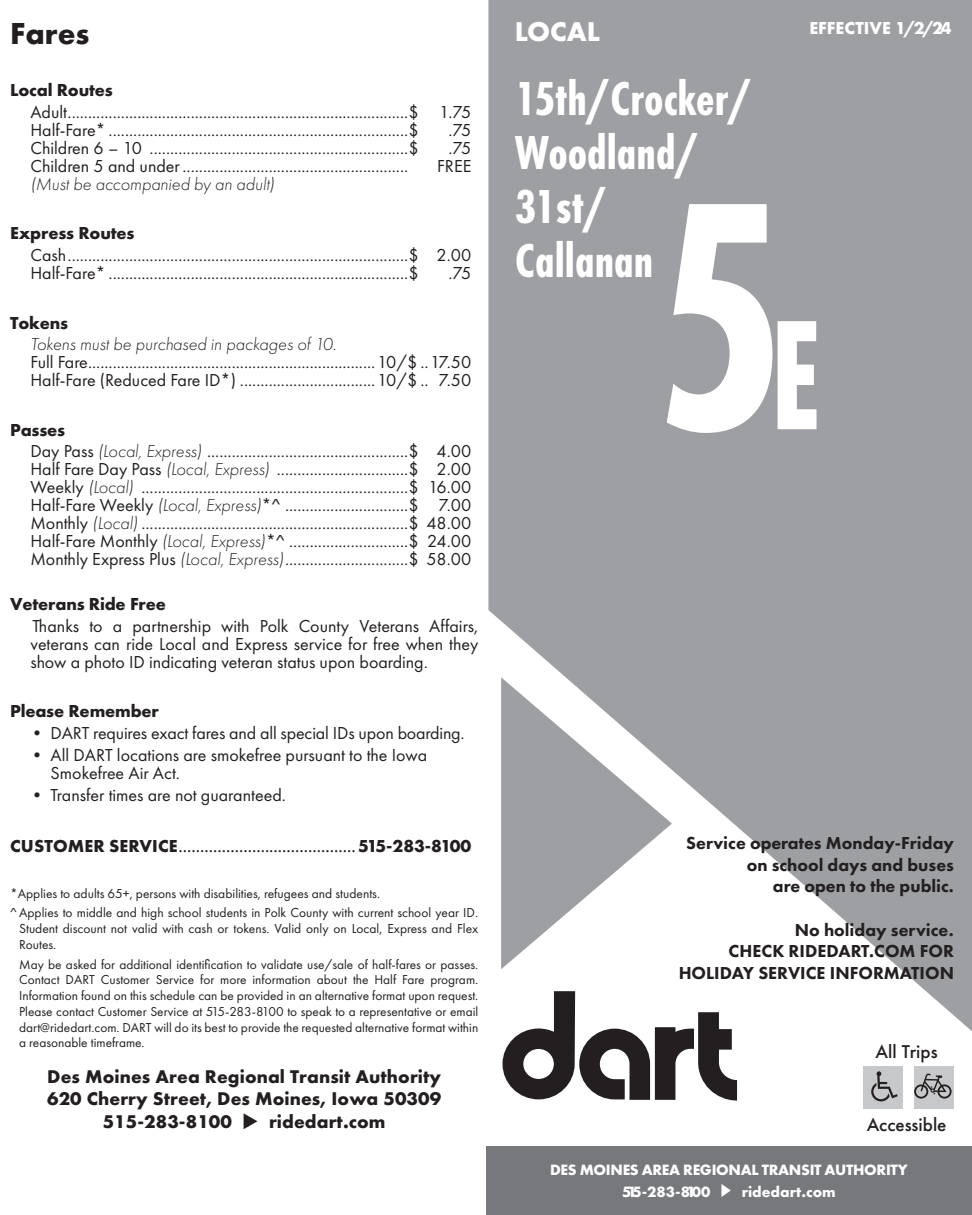
<style>
.page{position:relative;width:972px;height:1215px;background:#fff}
.page>*{position:absolute;margin:0;border:0;box-sizing:border-box;transform-origin:0 0}
.t1{font:700 337.5px "Futura PT Cond";color:#fff;scale:.9 1}
.t2{font:700 49.5px/54px "Futura PT Cond";color:#fff}
.t3{font:700 31.5px "Futura PT";color:#231f20}
.t4{font:700 28.12px "Futura PT";color:#fff}
.t5{font:500 19.35px "Futura PT";color:#231f20}
.t6{font:700 19.12px/22.5px "Futura PT";letter-spacing:.005em;color:#231f20;text-align:center}
.t7{font:18px/18px "Futura PT";color:#231f20}
.t8{font:800 18px/21.6px "Futura PT";color:#231f20;text-align:right}
.t9{font:500 18px "Futura PT";color:#231f20}
.t10{font:italic 300 18px "Futura PT";color:#231f20}
.t11{font:700 18px "Futura PT";letter-spacing:-.01em;color:#231f20}
.t12{font:700 18px "Futura PT";color:#fff}
.t13{font:700 15.53px/22.1px "Futura PT";letter-spacing:-.02em;color:#fff}
.t14{font:700 15.53px "Futura PT";color:#fff}
.t15{font:13.5px/19.8px "Futura PT";color:#231f20}
.t16{font:13.28px/15.8px "Futura PT";color:#231f20;text-align:justify}
.s1{font-weight:700}
.s2{font-weight:300;font-style:italic}
.s3{font-size:162px}
</style>
<div class="page">
<svg style="left:488px;top:0;width:484px;height:1031px;background:#a7a9ac"></svg>
<svg style="left:501px;top:677px;width:171px;height:292px;fill:#9d9fa2"></svg>
<div style="left:486px;top:1146px;width:486px;height:69px;background:#76787b"></div>
<svg style="left:721px;top:1184px;width:10px;height:13px"></svg>
<div style="left:864px;top:1066px;width:39px;height:43px;background:#c7c8ca"></div>
<div style="left:914px;top:1066px;width:39px;height:42px;background:#c7c8ca"></div>
<svg style="left:914px;top:1074px;width:38px;height:25px"></svg>
<svg style="left:871px;top:1071px;width:27px;height:30px"></svg>
<svg style="left:503px;top:991px;width:234px;height:110px"></svg>
<h3 class="t3" style="left:10px;top:13px;width:81px">Fares</h3>
<p class="t11" style="left:10px;top:79px;width:104px">Local Routes</p>
<p class="t7" style="left:30px;top:103px;width:442px">Adult...................................................................................$ 1.75<br>Half-Fare* .........................................................................$</p>
<p class="t7" style="left:448px;top:121px;width:24px">.75</p>
<p class="t7" style="left:30px;top:139px;width:390px">Children 6 – 10 ...............................................................$</p>
<p class="t7" style="left:448px;top:139px;width:24px">.75</p>
<p class="t7" style="left:30px;top:157px;width:379px">Children 5 and under.......................................................</p>
<p class="t7" style="left:437px;top:157px;width:36px">FREE</p>
<p class="t10" style="left:30px;top:174px;width:246px">(Must be accompanied by an adult)</p>
<p class="t11" style="left:10px;top:222px;width:126px">Express Routes</p>
<p class="t7" style="left:30px;top:246px;width:443px">Cash...................................................................................$ 2.00<br>Half-Fare* .........................................................................$</p>
<p class="t7" style="left:448px;top:264px;width:24px">.75</p>
<p class="t11" style="left:10px;top:311px;width:60px">Tokens</p>
<p class="t10" style="left:30px;top:334px;width:307px">Tokens must be purchased in packages of 10.</p>
<p class="t7" style="left:30px;top:353px;width:442px">Full Fare......................................................................10/$ ..17.50<br>Half-Fare (Reduced Fare ID*) .................................10/$ .. 7.50</p>
<p class="t7" style="left:30px;top:419px;width:443px;line-height:21.2px;text-indent:-20px"><span class="s1">Passes<br></span>Day Pass <span class="s2">(Local, Express)</span> .................................................$ 4.00</p>
<p class="t7" style="left:30px;top:460px;width:443px;text-align:justify">Half Fare Day Pass <span class="s2">(Local, Express)</span> ................................$ 2.00<br>Weekly <span class="s2">(Local)</span> .................................................................$ 16.00<br>Half-Fare Weekly <span class="s2">(Local, Express)</span>*^ ..............................$ 7.00<br>Monthly <span class="s2">(Local)</span> .................................................................$ 48.00<br>Half-Fare Monthly <span class="s2">(Local, Express)</span>*^ .............................$ 24.00<br>Monthly Express Plus <span class="s2">(Local, Express)</span>..............................$ 58.00</p>
<p class="t11" style="left:10px;top:593px;width:157px">Veterans Ride Free</p>
<p class="t7" style="left:30px;top:617px;width:449px;text-align:justify">Thanks to a partnership with Polk County Veterans Affairs, veterans can ride Local and Express service for free when they show a photo ID indicating veteran status upon boarding.</p>
<p class="t11" style="left:10px;top:700px;width:150px">Please Remember</p>
<p class="t7" style="left:28px;top:724px;width:438px"><span class="s1">•</span> DART requires exact fares and all special IDs upon boarding.</p>
<p class="t7" style="left:51px;top:746px;width:378px;text-indent:-22px">• All DART locations are smokefree pursuant to the Iowa<br>Smokefree Air Act.</p>
<p class="t7" style="left:28px;top:786px;width:259px">• Transfer times are not guaranteed.</p>
<p class="t9" style="left:10px;top:835px;width:463px"><span class="s1">CUSTOMER SERVICE</span>.........................................<span class="s1">515-283-8100</span></p>
<p class="t15" style="left:10px;top:883px;width:470px">*Applies to adults 65+, persons with disabilities, refugees and students.<br>^ Applies to middle and high school students in Polk County with current school year ID.</p>
<p class="t15" style="left:19px;top:921px;width:461px;line-height:15.8px">Student discount not valid with cash or tokens. Valid only on Local, Express and Flex<br>Routes.</p>
<p class="t16" style="left:19px;top:956px;width:461px">May be asked for additional identification to validate use/sale of half-fares or passes.<br>Contact DART Customer Service for more information about the Half Fare program.<br>Information found on this schedule can be provided in an alternative format upon request.<br>Please contact Customer Service at 515-283-8100 to speak to a representative or email dart@ridedart.com. DART will do its best to provide the requested alternative format within a reasonable timeframe.</p>
<p class="t6" style="left:47px;top:1064px;width:396px">Des Moines Area Regional Transit Authority<br>620 Cherry Street, Des Moines, Iowa 50309<br>515-283-8100 ◆ ridedart.com</p>
<p class="t12" style="left:809px;top:16px;width:144px">EFFECTIVE 1/2/24</p>
<h3 class="t4" style="left:515px;top:13px;width:87px">LOCAL</h3>
<h2 class="t2" style="left:515px;top:72px;width:238px">15th/Crocker/<br>Woodland/<br>31st/<br>Callanan</h2>
<h1 class="t1" style="left:654px;top:122px;width:188px">5<span class="s3">E</span></h1>
<p class="t8" style="left:686px;top:832px;width:269px">Service operates Monday-Friday on school days and buses<br>are open to the public.</p>
<p class="t8" style="left:679px;top:918px;width:277px">No holiday service.<br>CHECK RIDEDART.COM FOR<br>HOLIDAY SERVICE INFORMATION</p>
<p class="t5" style="left:876px;top:1040px;width:64px">All Trips</p>
<p class="t5" style="left:867px;top:1113px;width:81px">Accessible</p>
<p class="t13" style="left:622px;top:1158px;width:287px;text-indent:-72px">DES MOINES AREA REGIONAL TRANSIT AUTHORITY<br>515-283-8100</p>
<p class="t14" style="left:742px;top:1182px;width:96px">ridedart.com</p>
</div>
